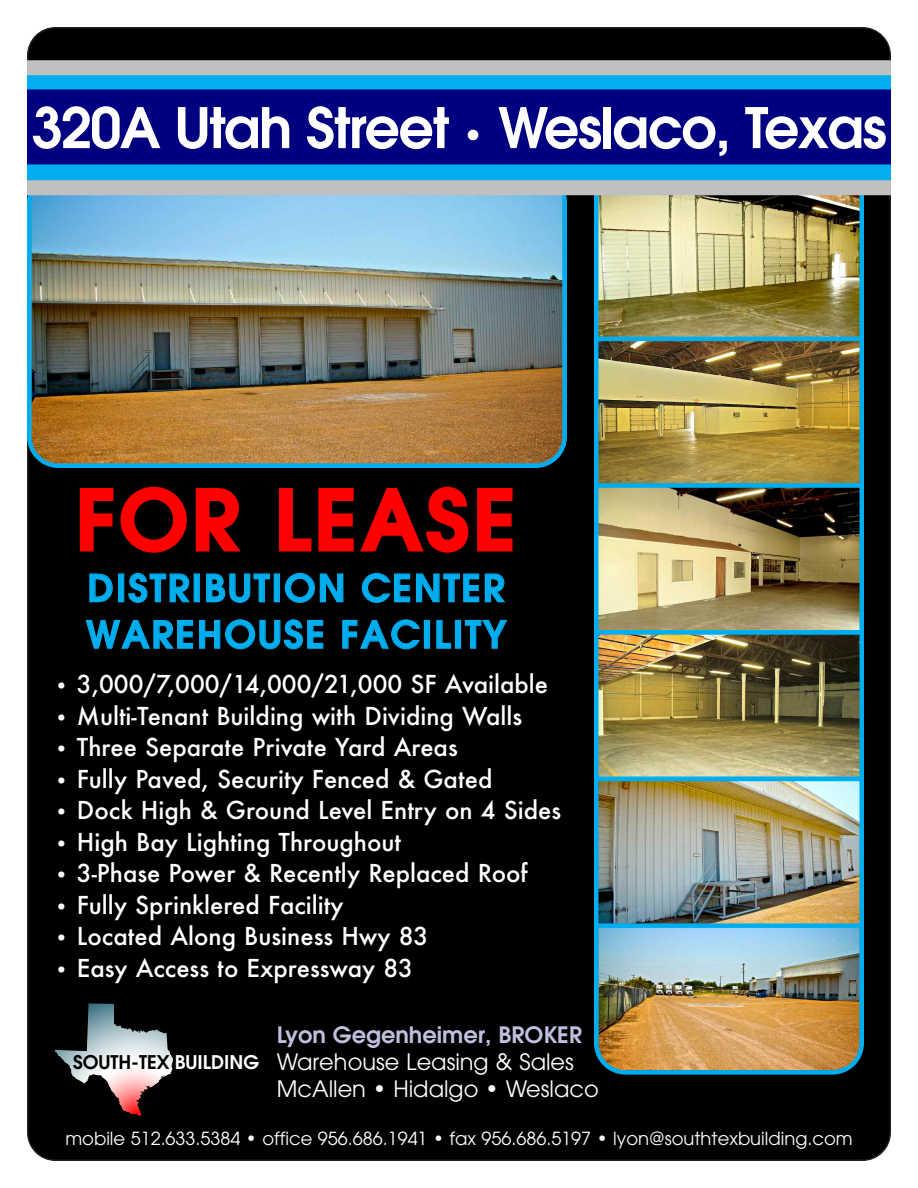
<style>
.page{position:relative;width:918px;height:1188px;background:#fff}
.page>*{position:absolute;margin:0;border:0;box-sizing:border-box;transform-origin:0 0}
.t1{font:600 82.5px "Avant Garde";letter-spacing:.05em;color:#f00}
.t2{font:600 55.5px "Avant Garde";letter-spacing:-.03em;color:#fff}
.t3{font:600 37.5px/46.5px "Avant Garde";letter-spacing:.055em;color:#00aeef}
.t4{font:500 24px "Futura";color:#fff}
.t5{font:22.5px/27px "Avant Garde";color:#fff}
.t6{font:600 22.5px "Avant Garde";color:#bfbfdf}
.t7{font:600 18.75px "Avant Garde";color:#000}
.t8{font:18px "Avant Garde";color:#fff}
.s1{font-size:34.5px}
.s2{font-size:19.5px}
.s3{color:#fff}
</style>
<div class="page">
<div style="left:27px;top:27px;width:864px;height:1134px;background:#000"></div>
<img style="left:599px;top:635px;width:260px;height:141px">
<div style="left:594px;top:630px;width:270px;height:151px;border:4px solid #00aeef"></div>
<img style="left:599px;top:342px;width:260px;height:141px">
<div style="left:594px;top:337px;width:270px;height:151px;border:4px solid #00aeef"></div>
<img style="left:599px;top:488px;width:260px;height:141px">
<div style="left:594px;top:483px;width:270px;height:151px;border:4px solid #00aeef"></div>
<img style="left:599px;top:195px;width:260px;height:141px">
<div style="left:594px;top:190px;width:270px;height:151px;border:4px solid #00aeef"></div>
<img style="left:27px;top:195px;width:540px;height:273px">
<div style="left:27px;top:60px;width:864px;height:135px;background:#c0c0c0"></div>
<div style="left:27px;top:75px;width:864px;height:105px;background:#00aeef"></div>
<div style="left:27px;top:89px;width:864px;height:75px;background:#000080"></div>
<div style="left:46px;top:998px;width:221px;height:124px;background:#000"></div>
<svg style="left:55px;top:1003px;width:118px;height:86px"></svg>
<svg style="left:136px;top:1097px;width:4px;height:5px"></svg>
<img style="left:594px;top:928px;width:270px;height:147px">
<img style="left:599px;top:782px;width:260px;height:141px">
<div style="left:594px;top:777px;width:270px;height:151px;border:4px solid #00aeef"></div>
<h2 class="t2" style="left:31px;top:107px;width:857px">320A Utah Street <span class="s1">•</span> Weslaco, Texas</h2>
<h1 class="t1" style="left:76px;top:489px;width:442px">FOR LEASE</h1>
<h3 class="t3" style="left:86px;top:568px;width:422px">DISTRIBUTION CENTER<br>WAREHOUSE FACILITY</h3>
<p class="t4" style="left:54px;top:671px;width:496px"><span class="s2">•</span> 3,000/7,000/14,000/21,000 SF Available</p>
<p class="t4" style="left:54px;top:702px;width:470px"><span class="s2">•</span> Multi-Tenant Building with Dividing Walls</p>
<p class="t4" style="left:54px;top:734px;width:405px"><span class="s2">•</span> Three Separate Private Yard Areas</p>
<p class="t4" style="left:54px;top:765px;width:440px"><span class="s2">•</span> Fully Paved, Security Fenced &amp; Gated</p>
<p class="t4" style="left:54px;top:797px;width:509px"><span class="s2">•</span> Dock High &amp; Ground Level Entry on 4 Sides</p>
<p class="t4" style="left:54px;top:828px;width:349px"><span class="s2">•</span> High Bay Lighting Throughout</p>
<p class="t4" style="left:54px;top:860px;width:475px"><span class="s2">•</span> 3-Phase Power &amp; Recently Replaced Roof</p>
<p class="t4" style="left:54px;top:891px;width:291px"><span class="s2">•</span> Fully Sprinklered Facility</p>
<p class="t4" style="left:54px;top:923px;width:376px"><span class="s2">•</span> Located Along Business Hwy 83</p>
<p class="t4" style="left:54px;top:954px;width:361px"><span class="s2">•</span> Easy Access to Expressway 83</p>
<p class="t7" style="left:73px;top:1055px;width:187px">SOUTH-TEX <span class="s3">BUILDING</span></p>
<p class="t6" style="left:277px;top:1026px;width:307px">Lyon Gegenheimer, BROKER</p>
<p class="t5" style="left:277px;top:1050px;width:323px">Warehouse Leasing &amp; Sales<br>McAllen • Hidalgo • Weslaco</p>
<p class="t8" style="left:65px;top:1132px;width:789px">mobile 512.633.5384 • office 956.686.1941 • fax 956.686.5197 • lyon@southtexbuilding.com</p>
</div>
